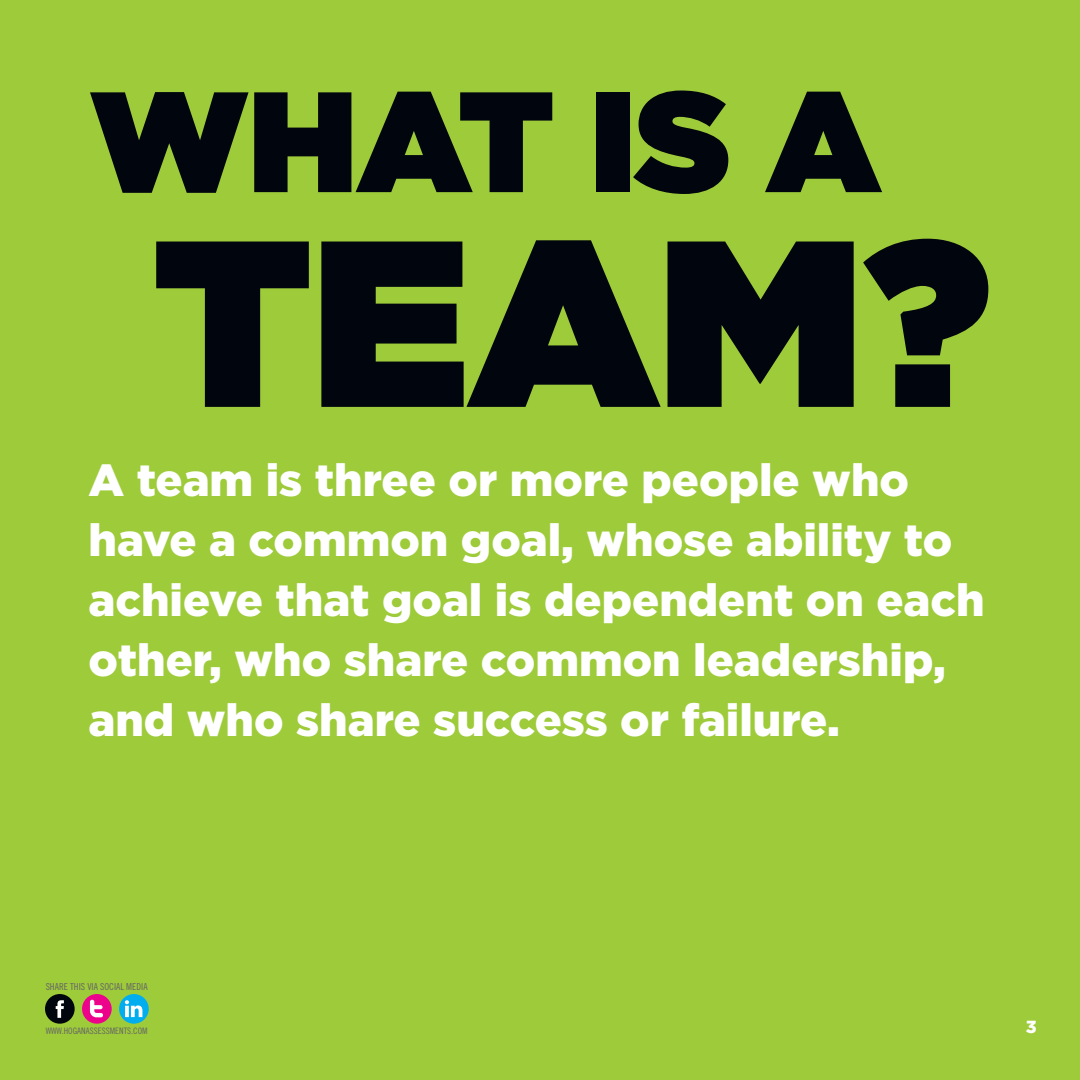
<style>
.page{position:relative;width:1080px;height:1080px;background:#9ecb3a}
.page>*{position:absolute;margin:0;border:0;box-sizing:border-box;transform-origin:0 0}
.t1{font:900 236.25px "Gotham";color:#01060e}
.t2{font:900 142.5px "Gotham";color:#01060e}
.t3{font:900 45px/60px "Gotham";color:#fff}
.t4{font:900 17.5px "Gotham";color:#fff}
.t5{font:9.62px "Trade Gothic Cond Eighteen";color:#636366}
.t6{font:8.88px "Trade Gothic Cond Eighteen";letter-spacing:.005em;color:#636366}
</style>
<div class="page">
<div style="left:82px;top:994px;width:30px;height:30px;background:#ed028c;border-radius:50%"></div>
<svg style="left:90px;top:1000px;width:13px;height:17px"></svg>
<svg style="left:119px;top:994px;width:30px;height:30px"></svg>
<svg style="left:125px;top:1000px;width:17px;height:17px"></svg>
<div style="left:45px;top:994px;width:30px;height:30px;background:#01060e;border-radius:50%"></div>
<svg style="left:56px;top:1000px;width:8px;height:18px"></svg>
<p class="t2" style="left:90px;top:59px;width:792px">WHAT IS A</p>
<p class="t1" style="left:153px;top:187px;width:838px">TEAM?</p>
<p class="t3" style="left:88px;top:449px;width:898px">A team is three or more people who have a common goal, whose ability to achieve that goal is dependent on each other, who share common leadership, and who share success or failure.</p>
<p class="t5" style="left:46px;top:981px;width:103px">SHARE THIS VIA SOCIAL MEDIA</p>
<p class="t6" style="left:46px;top:1026px;width:103px">WWW.HOGANASSESSMENTS.COM</p>
<p class="t4" style="left:1026px;top:1017px;width:12px">3</p>
</div>
